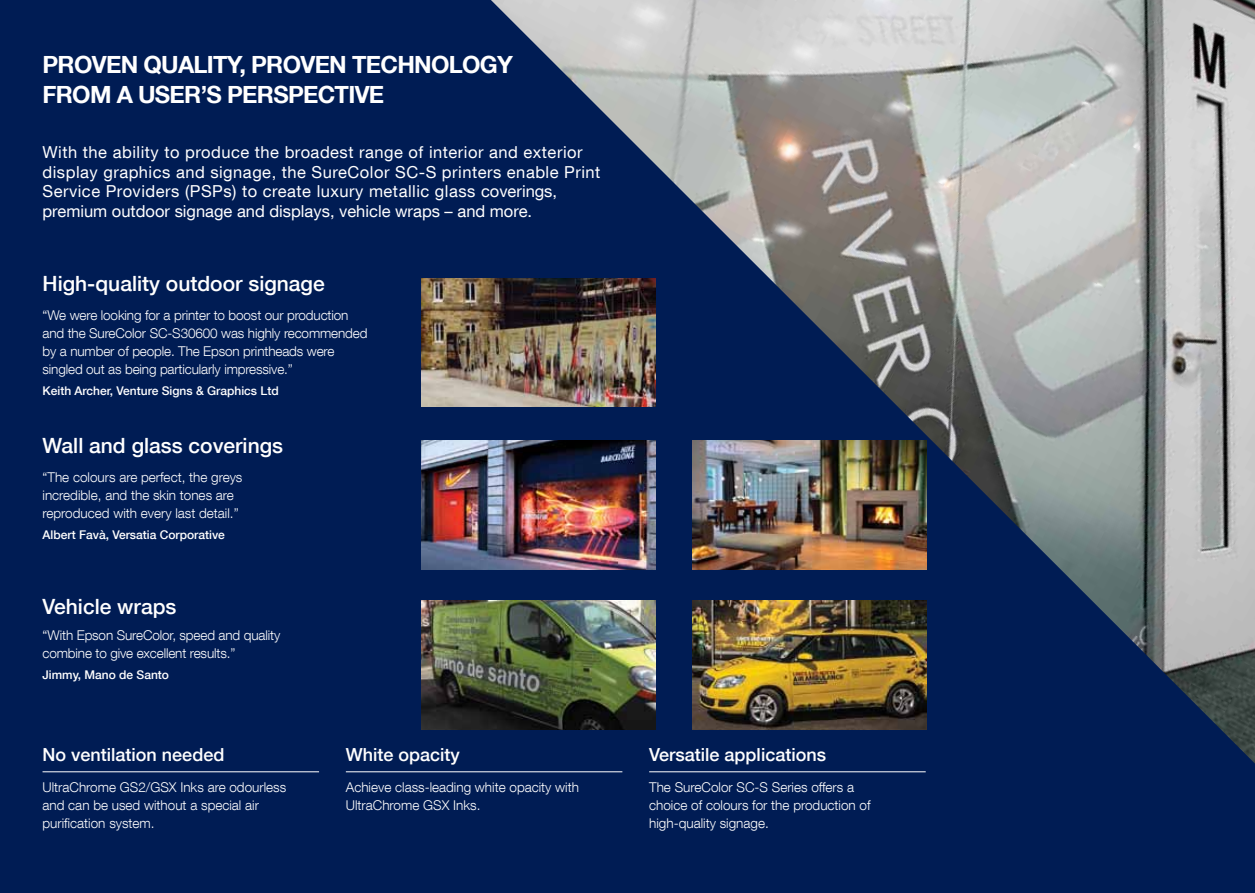
<style>
.page{position:relative;width:1255px;height:893px;background:#fff}
.page>*{position:absolute;margin:0;border:0;box-sizing:border-box;transform-origin:0 0}
.t1{font:700 23.7px/30px "Helvetica Neue LT Com";letter-spacing:-.03em;color:#fff}
.t2{font:500 21px "Helvetica Neue LT Com";color:#fff}
.t3{font:500 18px "Helvetica Neue LT Com";color:#fff}
.t4{font:16.5px/19.8px "Helvetica Neue LT Com";letter-spacing:.03em;color:#fff}
.t5{font:300 13.5px/18px "Helvetica Neue LT Com";color:#fff}
.t6{font:500 12px "Helvetica Neue LT Com";color:#fff}
</style>
<div class="page">
<div style="left:0;top:0;width:1254px;height:893px;background:#001c54"></div>
<img style="left:491px;top:0;width:763px;height:763px">
<img style="left:421px;top:278px;width:234px;height:128px">
<img style="left:421px;top:440px;width:234px;height:130px">
<img style="left:692px;top:440px;width:234px;height:130px">
<img style="left:421px;top:601px;width:234px;height:128px">
<img style="left:692px;top:601px;width:234px;height:128px">
<hr style="left:43px;top:771px;width:276px;height:1px;background:#fff">
<hr style="left:346px;top:771px;width:276px;height:1px;background:#fff">
<hr style="left:649px;top:771px;width:276px;height:1px;background:#fff">
<h1 class="t1" style="left:43px;top:49px;width:472px">PROVEN QUALITY, PROVEN TECHNOLOGY<br>FROM A USER’S PERSPECTIVE</h1>
<p class="t4" style="left:43px;top:142px;width:559px">With the ability to produce the broadest range of interior and exterior display graphics and signage, the SureColor SC-S printers enable Print Service Providers (PSPs) to create luxury metallic glass coverings, premium outdoor signage and displays, vehicle wraps – and more.</p>
<h2 class="t2" style="left:43px;top:271px;width:284px">High-quality outdoor signage</h2>
<p class="t5" style="left:43px;top:306px;width:326px">“We were looking for a printer to boost our production and the SureColor SC-S30600 was highly recommended by a number of people. The Epson printheads were singled out as being particularly impressive.”</p>
<p class="t6" style="left:43px;top:383px;width:238px">Keith Archer, Venture Signs &amp; Graphics Ltd</p>
<h2 class="t2" style="left:43px;top:433px;width:242px">Wall and glass coverings</h2>
<p class="t5" style="left:43px;top:468px;width:201px">“The colours are perfect, the greys incredible, and the skin tones are reproduced with every last detail.”</p>
<p class="t6" style="left:43px;top:527px;width:184px">Albert Favà, Versatia Corporative</p>
<h2 class="t2" style="left:43px;top:593px;width:135px">Vehicle wraps</h2>
<p class="t5" style="left:43px;top:626px;width:239px">“With Epson SureColor, speed and quality combine to give excellent results.”</p>
<p class="t6" style="left:43px;top:667px;width:128px">Jimmy, Mano de Santo</p>
<h3 class="t3" style="left:43px;top:744px;width:183px">No ventilation needed</h3>
<h3 class="t3" style="left:346px;top:744px;width:116px">White opacity</h3>
<h3 class="t3" style="left:649px;top:744px;width:178px">Versatile applications</h3>
<p class="t5" style="left:43px;top:778px;width:245px">UltraChrome GS2/GSX Inks are odourless and can be used without a special air purification system.</p>
<p class="t5" style="left:346px;top:778px;width:235px">Achieve class-leading white opacity with<br>UltraChrome GSX Inks.</p>
<p class="t5" style="left:649px;top:778px;width:223px">The SureColor SC-S Series offers a choice of colours for the production of high-quality signage.</p>
</div>
